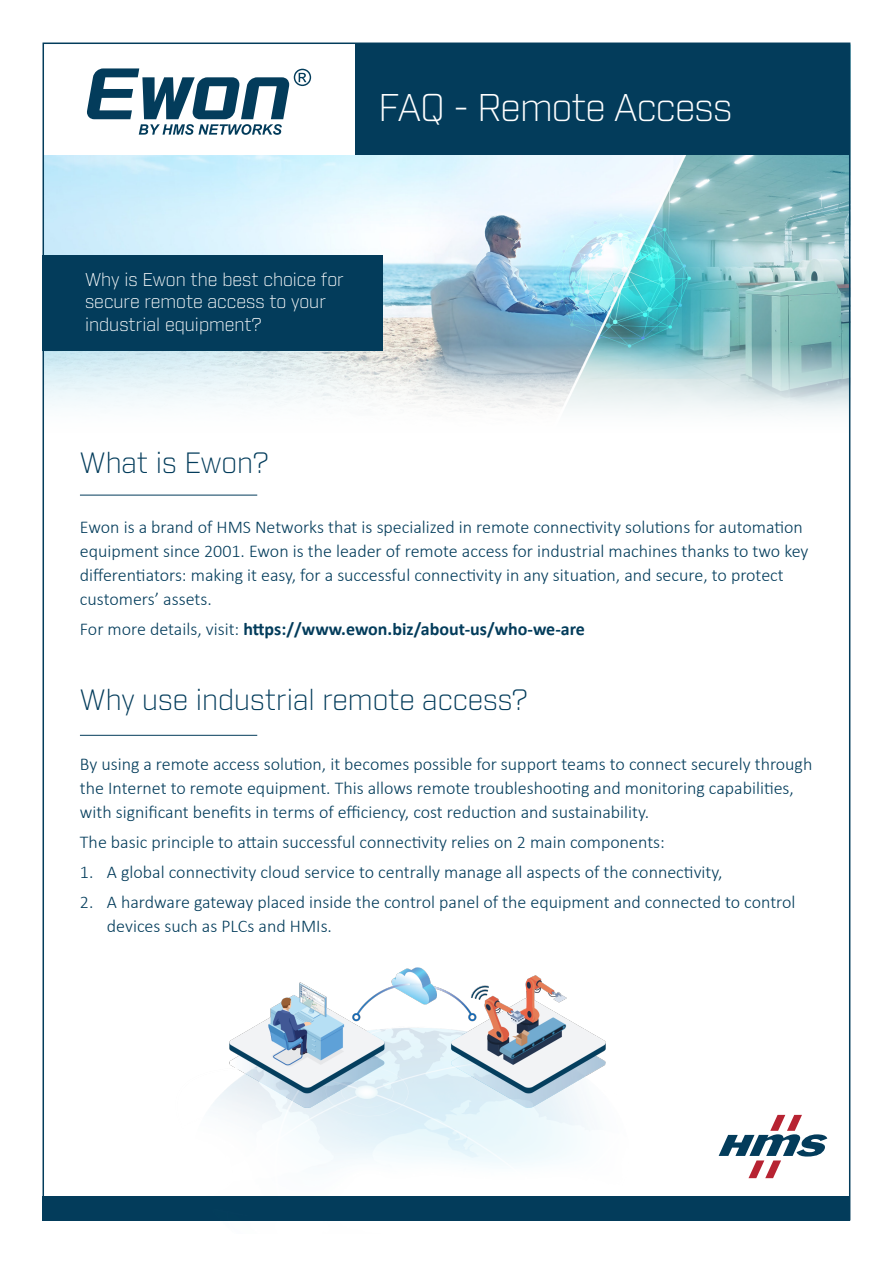
<style>
.page{position:relative;width:893px;height:1263px;background:#fff}
.page>*{position:absolute;margin:0;border:0;box-sizing:border-box;transform-origin:0 0}
.t1{font:300 37.5px "Industry";letter-spacing:-.025em;color:#fff}
.t2{font:300 28.5px "Industry";color:#033c5b}
.t3{font:300 18px/24px "Calibri";color:#033c5b}
._01_corps_de_texte{font:300 18px/22.5px "Industry";color:#fff}
.t4{font:700 18px "Calibri";color:#033c5b}
.s1{font-weight:300}
</style>
<div class="page">
<img style="left:46px;top:155px;width:801px;height:260px">
<svg style="left:719px;top:1115px;width:108px;height:63px"></svg>
<div style="left:356px;top:44px;width:493px;height:111px;background:#033c5b"></div>
<svg style="left:87px;top:68px;width:224px;height:67px"></svg>
<div style="left:43px;top:1196px;width:807px;height:24px;background:#033c5b"></div>
<hr style="left:80px;top:495px;width:177px;height:1px;background:#033c5b">
<hr style="left:80px;top:735px;width:177px;height:1px;background:#033c5b">
<img style="left:120px;top:967px;width:581px;height:254px">
<div style="left:43px;top:255px;width:340px;height:96px;background:#033c5b"></div>
<p class="t1" style="left:378px;top:85px;width:356px">FAQ - Remote Access</p>
<p class="_01_corps_de_texte" style="left:85px;top:268px;width:260px">Why is Ewon the best choice for secure remote access to your industrial equipment?</p>
<p class="t2" style="left:80px;top:446px;width:190px">What is Ewon?</p>
<p class="t3" style="left:80px;top:515px;width:730px">Ewon is a brand of HMS Networks that is specialized in remote connectivity solutions for automation equipment since 2001. Ewon is the leader of remote access for industrial machines thanks to two key differentiators: making it easy, for a successful connectivity in any situation, and secure, to protect customers’ assets.</p>
<p class="t4" style="left:80px;top:617px;width:507px"><span class="s1">For more details, visit:</span> https://www.ewon.biz/about-us/who-we-are</p>
<p class="t2" style="left:80px;top:683px;width:450px">Why use industrial remote access?</p>
<p class="t3" style="left:80px;top:752px;width:734px">By using a remote access solution, it becomes possible for support teams to connect securely through the Internet to remote equipment. This allows remote troubleshooting and monitoring capabilities, with significant benefits in terms of efficiency, cost reduction and sustainability.</p>
<p class="t3" style="left:80px;top:830px;width:587px">The basic principle to attain successful connectivity relies on 2 main components:</p>
<p class="t3" style="left:80px;top:860px;width:644px">1. A global connectivity cloud service to centrally manage all aspects of the connectivity,</p>
<p class="t3" style="left:107px;top:890px;width:690px;text-indent:-27px">2. A hardware gateway placed inside the control panel of the equipment and connected to control devices such as PLCs and HMIs.</p>
</div>
